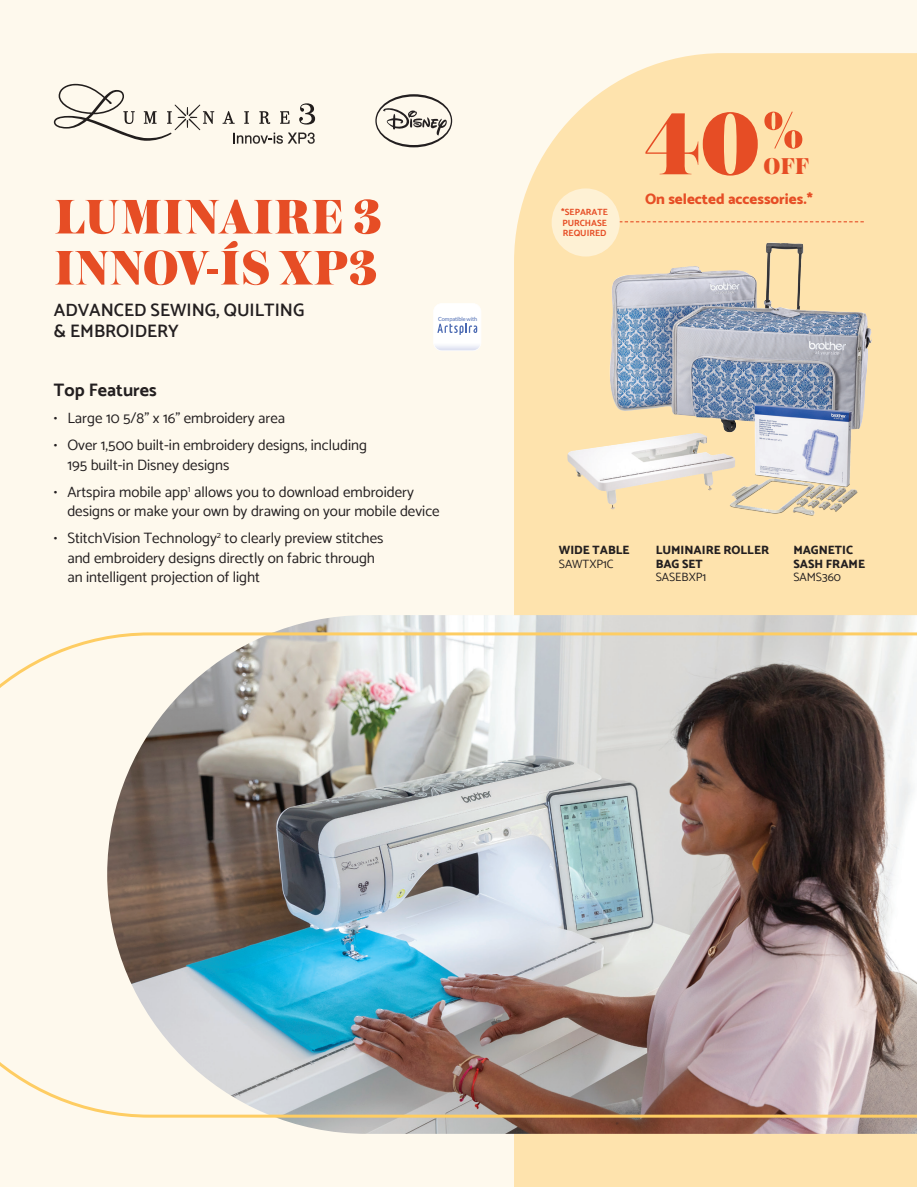
<style>
.page{position:relative;width:917px;height:1187px;background:#fff}
.page>*{position:absolute;margin:0;border:0;box-sizing:border-box;transform-origin:0 0}
.t1{font:900 92.85px "Austin";color:#e64d25}
.t2{font:900 51px/51px "Austin";letter-spacing:.015em;color:#e64d25}
.t3{font:900 24px "Austin";color:#e64d25}
.t4{font:600 18px/21.6px "Catamaran";color:#231f20}
.t5{font:700 18px "Catamaran";color:#231f20}
.t6{font:15px/19.5px "Catamaran";color:#231f20}
.t7{font:800 15px "Catamaran";color:#e64d25}
.t8{font:800 12px/13.5px "Catamaran";color:#231f20}
.t9{font:12px "Catamaran";color:#231f20}
.t10{font:700 9px/10.5px "Catamaran";color:#e64d25}
.t11{font:5.55px "Lato";letter-spacing:-.02em;color:#4a69b2}
</style>
<div class="page">
<div style="left:0;top:0;width:916px;height:1186px;background:#fef9ed"></div>
<div style="left:514px;top:53px;width:402px;height:1133px;background:#fee3ad"></div>
<img style="left:278px;top:615px;width:638px;height:518px">
<img style="left:0;top:631px;width:916px;height:487px">
<svg style="left:299px;top:103px;width:16px;height:22px"></svg>
<svg style="left:222px;top:111px;width:13px;height:13px"></svg>
<svg style="left:259px;top:111px;width:11px;height:13px"></svg>
<svg style="left:280px;top:111px;width:9px;height:13px"></svg>
<svg style="left:244px;top:111px;width:5px;height:13px"></svg>
<svg style="left:54px;top:84px;width:160px;height:57px"></svg>
<svg style="left:233px;top:133px;width:81px;height:11px"></svg>
<svg style="left:375px;top:94px;width:77px;height:53px"></svg>
<svg style="left:619px;top:221px;width:244px;height:1px"></svg>
<div style="left:551px;top:188px;width:68px;height:68px;background:#fef1d4;border-radius:50%"></div>
<img style="left:607px;top:242px;width:264px;height:191px">
<img style="left:716px;top:377px;width:160px;height:161px">
<img style="left:566px;top:433px;width:169px;height:76px">
<svg style="left:433px;top:303px;width:48px;height:48px"></svg>
<h2 class="t2" style="left:54px;top:190px;width:329px">LUMINAIRE 3<br>INNOV-ÍS XP3</h2>
<p class="t4" style="left:54px;top:298px;width:252px">ADVANCED SEWING, QUILTING &amp; EMBROIDERY</p>
<p class="t11" style="left:438px;top:316px;width:41px">Compatible with</p>
<p class="t5" style="left:54px;top:379px;width:104px">Top Features</p>
<p class="t6" style="left:54px;top:408px;width:233px">• Large 10 5/8” x 16” embroidery area</p>
<p class="t6" style="left:67px;top:435px;width:301px;text-indent:-14px">• Over 1,500 built-in embroidery designs, including<br>195 built-in Disney designs</p>
<p class="t6" style="left:67px;top:481px;width:374px;text-indent:-13px">• Artspira mobile app<sup>1</sup> allows you to download embroidery designs or make your own by drawing on your mobile device</p>
<p class="t6" style="left:67px;top:528px;width:317px;text-indent:-14px">• StitchVision Technology<sup>2</sup> to clearly preview stitches and embroidery designs directly on fabric through an intelligent projection of light</p>
<p class="t10" style="left:561px;top:207px;width:48px">*SEPARATE<br>PURCHASE<br>REQUIRED</p>
<h1 class="t1" style="left:644px;top:75px;width:160px">40<sup>%</sup></h1>
<h3 class="t3" style="left:763px;top:149px;width:47px">OFF</h3>
<p class="t7" style="left:644px;top:190px;width:169px">On selected accessories.*</p>
<p class="t8" style="left:558px;top:543px;width:72px">WIDE TABLE</p>
<p class="t9" style="left:558px;top:556px;width:56px">SAWTXP1C</p>
<p class="t8" style="left:655px;top:543px;width:115px">LUMINAIRE ROLLER<br>BAG SET</p>
<p class="t9" style="left:655px;top:570px;width:52px">SASEBXP1</p>
<p class="t8" style="left:793px;top:543px;width:73px">MAGNETIC<br>SASH FRAME</p>
<p class="t9" style="left:793px;top:570px;width:49px">SAMS360</p>
</div>
